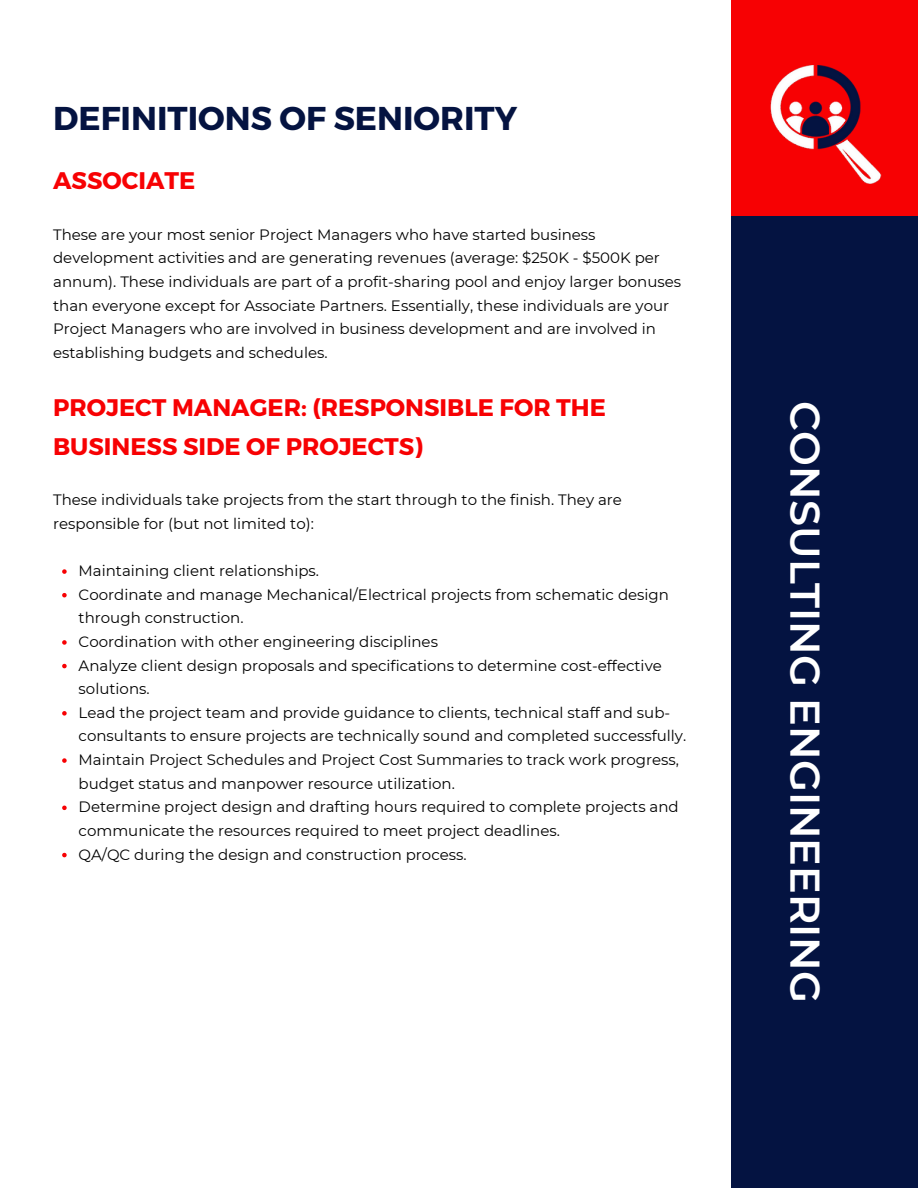
<style>
.page{position:relative;width:918px;height:1188px;background:#fff}
.page>*{position:absolute;margin:0;border:0;box-sizing:border-box;transform-origin:0 0}
.t1{font:600 41.4px "Montserrat";color:#fff}
.t2{font:700 33px "Montserrat";color:#041341}
.t3{font:700 24px/38.2px "Montserrat";color:#f70103}
.t4{font:15px/23.7px "Montserrat";color:#000}
</style>
<div class="page">
<div style="left:731px;top:0;width:187px;height:229px;background:#f70103"></div>
<div style="left:731px;top:216px;width:187px;height:972px;background:#041341"></div>
<svg style="left:62px;top:569px;width:5px;height:5px"></svg>
<svg style="left:62px;top:593px;width:5px;height:4px"></svg>
<svg style="left:62px;top:640px;width:5px;height:5px"></svg>
<svg style="left:62px;top:664px;width:5px;height:4px"></svg>
<svg style="left:62px;top:711px;width:5px;height:5px"></svg>
<svg style="left:62px;top:758px;width:5px;height:5px"></svg>
<svg style="left:62px;top:806px;width:5px;height:4px"></svg>
<svg style="left:62px;top:853px;width:5px;height:4px"></svg>
<img style="left:770px;top:65px;width:112px;height:118px">
<h2 class="t2" style="left:53px;top:97px;width:466px">DEFINITIONS OF SENIORITY</h2>
<h3 class="t3" style="left:53px;top:160px;width:144px">ASSOCIATE</h3>
<p class="t4" style="left:53px;top:222px;width:630px">These are your most senior Project Managers who have started business development activities and are generating revenues (average: $250K - $500K per annum). These individuals are part of a profit-sharing pool and enjoy larger bonuses than everyone except for Associate Partners. Essentially, these individuals are your Project Managers who are involved in business development and are involved in establishing budgets and schedules.</p>
<h3 class="t3" style="left:53px;top:387px;width:554px">PROJECT MANAGER: (RESPONSIBLE FOR THE<br>BUSINESS SIDE OF PROJECTS)</h3>
<p class="t4" style="left:53px;top:488px;width:570px">These individuals take projects from the start through to the finish. They are responsible for (but not limited to):</p>
<p class="t4" style="left:79px;top:559px;width:609px">Maintaining client relationships.<br>Coordinate and manage Mechanical/Electrical projects from schematic design through construction.<br>Coordination with other engineering disciplines<br>Analyze client design proposals and specifications to determine cost-effective solutions.<br>Lead the project team and provide guidance to clients, technical staff and sub&shy;consultants to ensure projects are technically sound and completed successfully.<br>Maintain Project Schedules and Project Cost Summaries to track work progress, budget status and manpower resource utilization.<br>Determine project design and drafting hours required to complete projects and communicate the resources required to meet project deadlines.<br>QA/QC during the design and construction process.</p>
<h1 class="t1" style="left:830px;top:401px;width:603px;rotate:90deg">CONSULTING ENGINEERING</h1>
</div>
